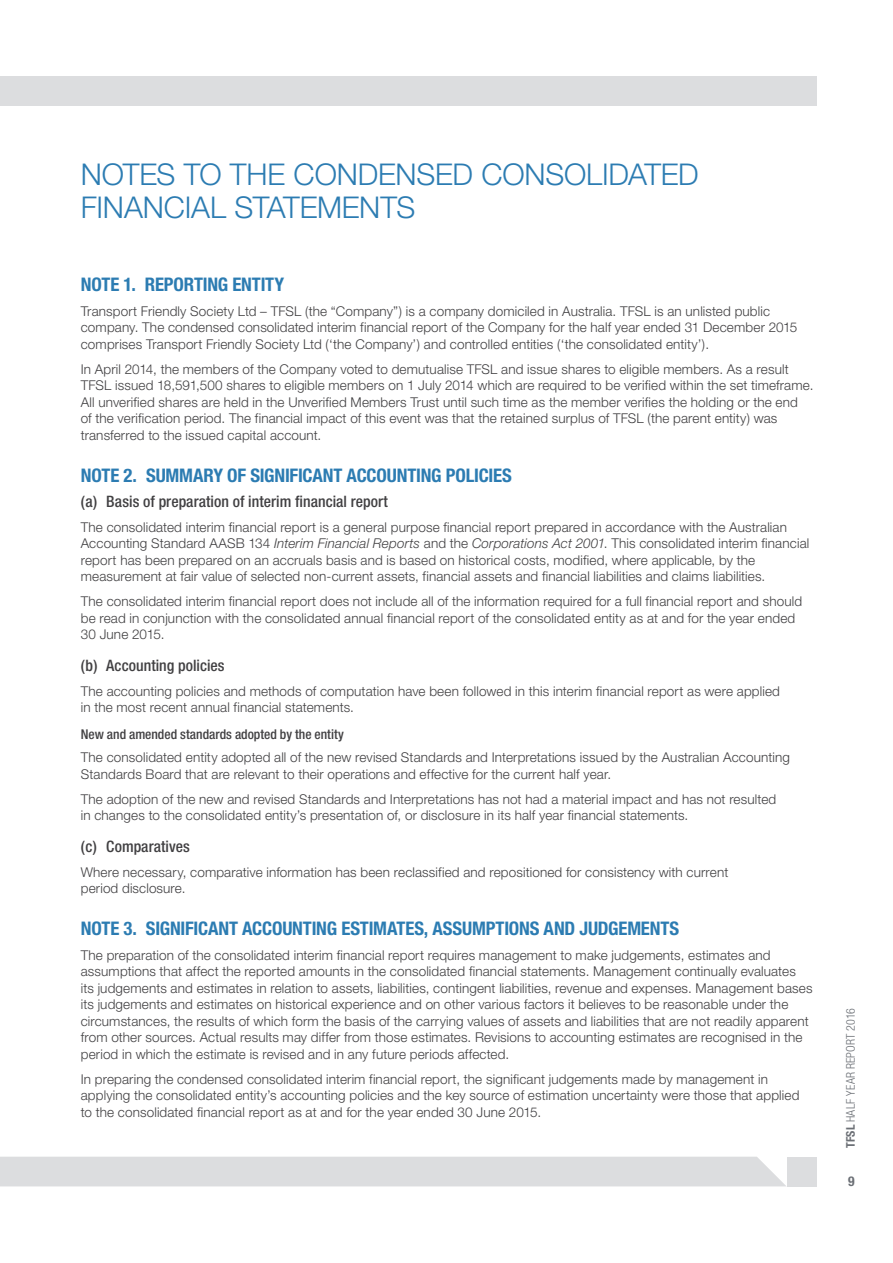
<style>
.page{position:relative;width:893px;height:1263px;background:#fff}
.page>*{position:absolute;margin:0;border:0;box-sizing:border-box;transform-origin:0 0}
.t1{font:300 30px "Helvetica Neue";letter-spacing:-.005em;color:#2c7cb2}
.t2{font:700 condensed 18.75px "Helvetica Neue";letter-spacing:-.015em;color:#2c7cb2}
.t3{font:500 condensed 15.75px "Helvetica Neue";letter-spacing:.005em;color:#414042}
.t4{font:300 13.5px/16.5px "Helvetica Neue";letter-spacing:.01em;color:#414042}
.t5{font:500 condensed 13.5px "Helvetica Neue";color:#414042}
.t6{font:700 condensed 13.5px "Helvetica Neue";color:#6b6f75}
.t7{font:300 condensed 12px "Helvetica Neue";letter-spacing:.015em;color:#6b6f75}
.s1{font-style:italic}
.s2{font-weight:700}
</style>
<div class="page">
<div style="left:0;top:1157px;width:786px;height:29px;background:#dcdddf"></div>
<div style="left:0;top:77px;width:816px;height:29px;background:#dcdddf"></div>
<div style="left:787px;top:1157px;width:29px;height:29px;background:#dcdddf"></div>
<h1 class="t1" style="left:81px;top:156px;width:40px">Notes</h1>
<h1 class="t1" style="left:184px;top:156px;width:66px">to the</h1>
<h1 class="t1" style="left:294px;top:156px;width:42px">Condensed</h1>
<h1 class="t1" style="left:481px;top:156px;width:40px">Consolidated</h1>
<h1 class="t1" style="left:81px;top:189px;width:33px">Financial</h1>
<h1 class="t1" style="left:235px;top:189px;width:38px">Statements</h1>
<h2 class="t2" style="left:81px;top:273px;width:11px">NOTE</h2>
<h2 class="t2" style="left:124px;top:273px;width:23px">1. REPORT</h2>
<h2 class="t2" style="left:203px;top:273px;width:73px">ING ENTITY</h2>
<p class="t4" style="left:81px;top:303px;width:718px">Transport Friendly Society Ltd – TFSL (the “Company”) is a company domiciled in Australia. TFSL is an unlisted public company. The condensed consolidated interim financial report of the Company for the half year ended 31 December 2015 comprises Transport Friendly Society Ltd (‘the Company’) and controlled entities (‘the consolidated entity’).</p>
<p class="t4" style="left:81px;top:361px;width:734px">In April 2014, the members of the Company voted to demutualise TFSL and issue shares to eligible members. As a result TFSL issued 18,591,500 shares to eligible members on 1 July 2014 which are required to be verified within the set timeframe.<br>All unverified shares are held in the Unverified Members Trust until such time as the member verifies the holding or the end<br>of the verification period. The financial impact of this event was that the retained surplus of TFSL (the parent entity) was transferred to the issued capital account.</p>
<h2 class="t2" style="left:81px;top:463px;width:11px">NOTE</h2>
<h2 class="t2" style="left:124px;top:463px;width:45px">2. SUMMARY</h2>
<h2 class="t2" style="left:227px;top:463px;width:87px">OF SIGNIFICANT</h2>
<h2 class="t2" style="left:347px;top:463px;width:11px">ACCOUNT</h2>
<h2 class="t2" style="left:416px;top:463px;width:97px">ING POLICIES</h2>
<p class="t3" style="left:81px;top:492px;width:309px">(a) Basis of preparation of interim financial report</p>
<p class="t4" style="left:81px;top:518px;width:730px">The consolidated interim financial report is a general purpose financial report prepared in accordance with the Australian Accounting Standard AASB 134 <span class="s1">Interim Financial Reports</span> and the <span class="s1">Corporations Act 2001</span>. This consolidated interim financial report has been prepared on an accruals basis and is based on historical costs, modified, where applicable, by the measurement at fair value of selected non-current assets, financial assets and financial liabilities and claims liabilities.</p>
<p class="t4" style="left:81px;top:593px;width:723px">The consolidated interim financial report does not include all of the information required for a full financial report and should be read in conjunction with the consolidated annual financial report of the consolidated entity as at and for the year ended<br>30 June 2015.</p>
<p class="t3" style="left:81px;top:656px;width:145px">(b) Accounting policies</p>
<p class="t4" style="left:81px;top:682px;width:701px">The accounting policies and methods of computation have been followed in this interim financial report as were applied in the most recent annual financial statements.</p>
<p class="t5" style="left:81px;top:726px;width:265px">New and amended standards adopted by the entity</p>
<p class="t4" style="left:81px;top:749px;width:711px">The consolidated entity adopted all of the new revised Standards and Interpretations issued by the Australian Accounting<br>Standards Board that are relevant to their operations and effective for the current half year.</p>
<p class="t4" style="left:81px;top:790px;width:697px">The adoption of the new and revised Standards and Interpretations has not had a material impact and has not resulted in changes to the consolidated entity’s presentation of, or disclosure in its half year financial statements.</p>
<p class="t3" style="left:81px;top:837px;width:111px">(c) Comparatives</p>
<p class="t4" style="left:81px;top:863px;width:649px">Where necessary, comparative information has been reclassified and repositioned for consistency with current period disclosure.</p>
<h2 class="t2" style="left:81px;top:917px;width:11px">NOTE</h2>
<h2 class="t2" style="left:124px;top:917px;width:86px">3. SIGNIFICANT</h2>
<h2 class="t2" style="left:242px;top:917px;width:11px">ACCOUNT</h2>
<h2 class="t2" style="left:312px;top:917px;width:73px">ING ESTIMATE</h2>
<h2 class="t2" style="left:414px;top:917px;width:60px">S, ASSUMPT</h2>
<h2 class="t2" style="left:504px;top:917px;width:51px">IONS AND</h2>
<h2 class="t2" style="left:579px;top:917px;width:51px">JUDGEMENT</h2>
<h2 class="t2" style="left:669px;top:917px;width:11px">S</h2>
<p class="t4" style="left:81px;top:946px;width:733px">The preparation of the consolidated interim financial report requires management to make judgements, estimates and assumptions that affect the reported amounts in the consolidated financial statements. Management continually evaluates<br>its judgements and estimates in relation to assets, liabilities, contingent liabilities, revenue and expenses. Management bases its judgements and estimates on historical experience and on other various factors it believes to be reasonable under the circumstances, the results of which form the basis of the carrying values of assets and liabilities that are not readily apparent from other sources. Actual results may differ from those estimates. Revisions to accounting estimates are recognised in the period in which the estimate is revised and in any future periods affected.</p>
<p class="t4" style="left:81px;top:1070px;width:720px">In preparing the condensed consolidated interim financial report, the significant judgements made by management in applying the consolidated entity’s accounting policies and the key source of estimation uncertainty were those that applied to the consolidated financial report as at and for the year ended 30 June 2015.</p>
<p class="t7" style="left:844px;top:1148px;width:142px;rotate:-90deg"><span class="s2">TFSL</span> Half Year Report 2016</p>
<p class="t6" style="left:848px;top:1173px;width:8px">9</p>
</div>
